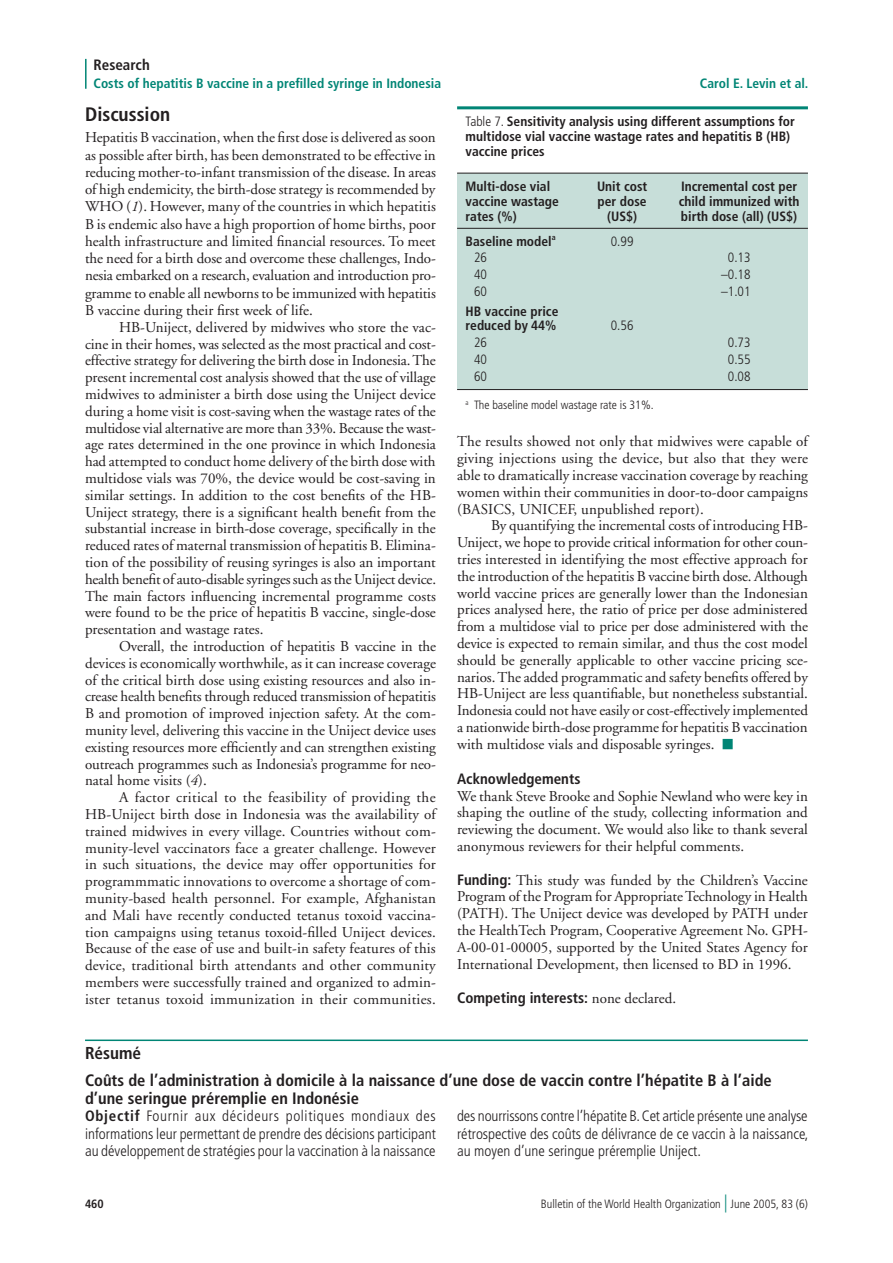
<style>
.page{position:relative;width:893px;height:1263px;background:#fff}
.page>*{position:absolute;margin:0;border:0;box-sizing:border-box;transform-origin:0 0}
.t1{font:700 condensed 19.5px "Frutiger";color:#231f20}
.t2{font:700 condensed 17.25px "Frutiger";color:#231f20}
.t3{font:700 condensed 16.5px/18px "Frutiger";color:#231f20}
.t4{font:15px/16.8px "Adobe Garamond";color:#231f20;text-align:justify}
.t5{font:300 condensed 15px/17.2px "Frutiger";color:#231f20;text-align:justify}
.t6{font:700 condensed 15px "Frutiger";color:#231f20}
.t7{font:700 condensed 13.5px/15px "Frutiger";color:#231f20}
.t8{font:700 condensed 13.5px "Frutiger";color:#008575}
.t9{font:300 condensed 13.5px "Frutiger";color:#231f20}
.t10{font:300 condensed 12px "Frutiger";color:#231f20}
.t11{font:700 condensed 12px "Frutiger";color:#231f20}
.s1{font-weight:300}
.s2{font-style:italic}
.s3{font-family:"Frutiger";font-weight:700;font-stretch:condensed}
.s4{font-family:"Adobe Garamond";font-weight:400;font-stretch:normal}
.s5{font-weight:700}
.s6{font-size:18px;color:#008575}
</style>
<div class="page">
<hr style="left:85px;top:59px;width:2px;height:30px;background:#008575">
<div style="left:457px;top:173px;width:351px;height:217px;background:#c7ded9"></div>
<hr style="left:457px;top:106px;width:351px;height:3px;background:#008575">
<hr style="left:457px;top:173px;width:351px;height:1px;background:#231f20">
<hr style="left:457px;top:228px;width:351px;height:1px;background:#231f20">
<hr style="left:457px;top:389px;width:351px;height:1px;background:#231f20">
<hr style="left:85px;top:1039px;width:723px;height:2px;background:#008575">
<p class="t6" style="left:94px;top:56px;width:58px">Research</p>
<p class="t8" style="left:94px;top:75px;width:349px">Costs of hepatitis B vaccine in a prefilled syringe in Indonesia</p>
<p class="t8" style="left:700px;top:75px;width:110px">Carol E. Levin et al.</p>
<p class="t7" style="left:466px;top:114px;width:331px"><span class="s1">Table 7.</span> Sensitivity analysis using different assumptions for multidose vial vaccine wastage rates and hepatitis B (HB) vaccine prices</p>
<p class="t7" style="left:466px;top:178px;width:86px">Multi-dose vial</p>
<p class="t7" style="left:597px;top:178px;width:52px">Unit cost</p>
<p class="t7" style="left:681px;top:178px;width:118px">Incremental cost per</p>
<p class="t7" style="left:466px;top:193px;width:95px">vaccine wastage</p>
<p class="t7" style="left:598px;top:193px;width:51px">per dose</p>
<p class="t7" style="left:679px;top:193px;width:122px">child immunized with</p>
<p class="t7" style="left:466px;top:208px;width:53px">rates (%)</p>
<p class="t7" style="left:607px;top:208px;width:32px">(US$)</p>
<p class="t7" style="left:681px;top:208px;width:118px">birth dose (all) (US$)</p>
<p class="t7" style="left:466px;top:234px;width:91px">Baseline model<sup>a</sup></p>
<p class="t9" style="left:611px;top:233px;width:24px">0.99</p>
<p class="t9" style="left:474px;top:250px;width:14px">26</p>
<p class="t9" style="left:728px;top:250px;width:24px">0.13</p>
<p class="t9" style="left:474px;top:267px;width:14px">40</p>
<p class="t9" style="left:721px;top:267px;width:31px">–0.18</p>
<p class="t9" style="left:474px;top:283px;width:14px">60</p>
<p class="t9" style="left:721px;top:283px;width:31px">–1.01</p>
<p class="t7" style="left:466px;top:304px;width:94px;line-height:14.5px">HB vaccine price reduced by 44%</p>
<h1 class="t1" style="left:85px;top:103px;width:87px">Discussion</h1>
<p class="t4" style="left:85px;top:129px;width:352px;line-height:17.2px">Hepatitis B vaccination, when the first dose is delivered as soon as possible after birth, has been demonstrated to be effective in reducing mother-to-infant transmission of the disease. In areas of high endemicity, the birth-dose strategy is recommended by WHO (<span class="s2">1</span>). However, many of the countries in which hepatitis B is endemic also have a high proportion of home births, poor health infrastructure and limited financial resources. To meet the need for a birth dose and overcome these challenges, Indo&shy;nesia embarked on a research, evaluation and introduction pro&shy;gramme to enable all newborns to be immunized with hepatitis B vaccine during their first week of life.</p>
<p class="t4" style="left:85px;top:319px;width:353px;text-indent:34px">HB-Uniject, delivered by midwives who store the vac&shy;cine in their homes, was selected as the most practical and cost&shy;effective strategy for delivering the birth dose in Indonesia. The present incremental cost analysis showed that the use of village midwives to administer a birth dose using the Uniject device during a home visit is cost-saving when the wastage rates of the multidose vial alternative are more than 33%. Because the wast&shy;age rates determined in the one province in which Indonesia had attempted to conduct home delivery of the birth dose with multidose vials was 70%, the device would be cost-saving in similar settings. In addition to the cost benefits of the HB-Uniject strategy, there is a significant health benefit from the substantial increase in birth-dose coverage, specifically in the reduced rates of maternal transmission of hepatitis B. Elimina&shy;tion of the possibility of reusing syringes is also an important health benefit of auto-disable syringes such as the Uniject device.<br>The main factors influencing incremental programme costs were found to be the price of hepatitis B vaccine, single-dose presentation and wastage rates.</p>
<p class="t4" style="left:85px;top:638px;width:353px;text-indent:34px">Overall, the introduction of hepatitis B vaccine in the devices is economically worthwhile, as it can increase coverage of the critical birth dose using existing resources and also in&shy;crease health benefits through reduced transmission of hepatitis B and promotion of improved injection safety. At the com&shy;munity level, delivering this vaccine in the Uniject device uses existing resources more efficiently and can strengthen existing outreach programmes such as Indonesia’s programme for neo&shy;natal home visits (<span class="s2">4</span>).</p>
<p class="t4" style="left:85px;top:789px;width:352px;text-indent:34px">A factor critical to the feasibility of providing the HB-Uniject birth dose in Indonesia was the availability of trained midwives in every village. Countries without com&shy;munity-level vaccinators face a greater challenge. However in such situations, the device may offer opportunities for programmmatic innovations to overcome a shortage of com&shy;munity-based health personnel. For example, Afghanistan and Mali have recently conducted tetanus toxoid vaccina&shy;tion campaigns using tetanus toxoid-filled Uniject devices.<br>Because of the ease of use and built-in safety features of this device, traditional birth attendants and other community members were successfully trained and organized to admin&shy;ister tetanus toxoid immunization in their communities.</p>
<p class="t9" style="left:611px;top:318px;width:24px">0.56</p>
<p class="t9" style="left:474px;top:335px;width:14px">26</p>
<p class="t9" style="left:728px;top:335px;width:24px">0.73</p>
<p class="t9" style="left:474px;top:351px;width:14px">40</p>
<p class="t9" style="left:728px;top:351px;width:24px">0.55</p>
<p class="t9" style="left:474px;top:369px;width:14px">60</p>
<p class="t9" style="left:728px;top:369px;width:24px">0.08</p>
<p class="t10" style="left:466px;top:398px;width:190px"><sup>a</sup> The baseline model wastage rate is 31%.</p>
<p class="t4" style="left:457px;top:433px;width:353px">The results showed not only that midwives were capable of giving injections using the device, but also that they were able to dramatically increase vaccination coverage by reaching women within their communities in door-to-door campaigns (BASICS, UNICEF, unpublished report).</p>
<p class="t4" style="left:457px;top:517px;width:352px;text-indent:34px">By quantifying the incremental costs of introducing HB-Uniject, we hope to provide critical information for other coun&shy;tries interested in identifying the most effective approach for the introduction of the hepatitis B vaccine birth dose. Although world vaccine prices are generally lower than the Indonesian prices analysed here, the ratio of price per dose administered from a multidose vial to price per dose administered with the device is expected to remain similar, and thus the cost model should be generally applicable to other vaccine pricing sce&shy;narios. The added programmatic and safety benefits offered by HB-Uniject are less quantifiable, but nonetheless substantial.<br>Indonesia could not have easily or cost-effectively implemented a nationwide birth-dose programme for hepatitis B vaccination with multidose vials and disposable syringes.</p>
<p class="t6" style="left:457px;top:770px;width:125px">Acknowledgements</p>
<p class="t4" style="left:457px;top:788px;width:352px">We thank Steve Brooke and Sophie Newland who were key in shaping the outline of the study, collecting information and reviewing the document. We would also like to thank several anonymous reviewers for their helpful comments.</p>
<p class="t4" style="left:457px;top:872px;width:352px"><span class="s3">Funding:</span> This study was funded by the Children’s Vaccine Program of the Program for Appropriate Technology in Health (PATH). The Uniject device was developed by PATH under the HealthTech Program, Cooperative Agreement No. GPH-A-00-01-00005, supported by the United States Agency for International Development, then licensed to BD in 1996.</p>
<p class="t6" style="left:457px;top:989px;width:220px">Competing interests: <span class="s4">none declared.</span></p>
<p class="t2" style="left:85px;top:1043px;width:58px">Résumé</p>
<p class="t3" style="left:85px;top:1071px;width:688px">Coûts de l’administration à domicile à la naissance d’une dose de vaccin contre l’hépatite B à l’aide d’une seringue préremplie en Indonésie</p>
<p class="t5" style="left:85px;top:1108px;width:352px"><span class="s5">Objectif</span> Fournir aux décideurs politiques mondiaux des informations leur permettant de prendre des décisions participant au développement de stratégies pour la vaccination à la naissance</p>
<p class="t5" style="left:457px;top:1108px;width:353px">des nourrissons contre l’hépatite B. Cet article présente une analyse rétrospective des coûts de délivrance de ce vaccin à la naissance, au moyen d’une seringue préremplie Uniject.</p>
<p class="t11" style="left:85px;top:1197px;width:20px">460</p>
<p class="t10" style="left:541px;top:1197px;width:268px">Bulletin of the World Health Organization <span class="s6">|</span> June 2005, 83 (6)</p>
</div>
